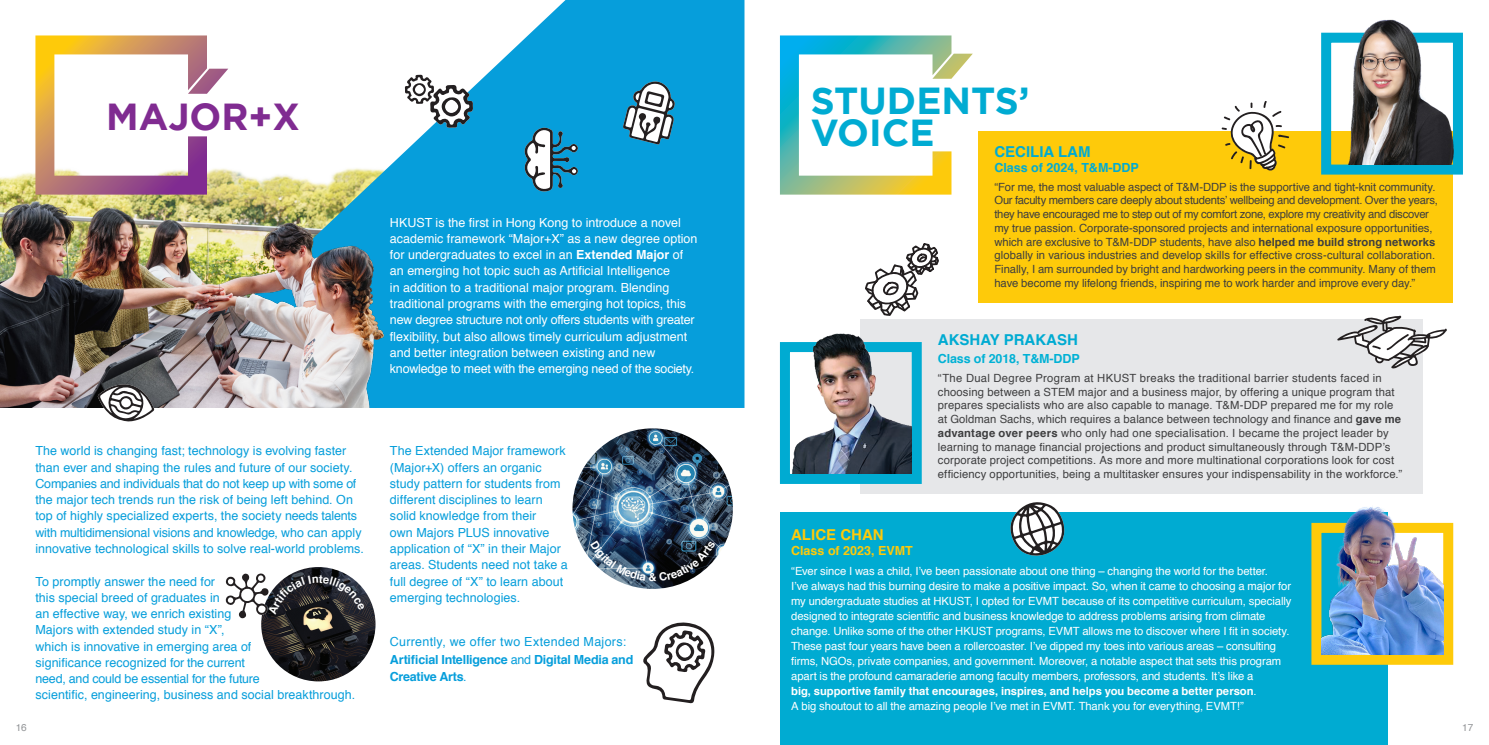
<style>
.page{position:relative;width:1489px;height:745px;background:#fff}
.page>*{position:absolute;margin:0;border:0;box-sizing:border-box;transform-origin:0 0}
.t1{font:700 37.5px "Gotham";color:#00abd2}
.t2{font:700 37.5px "Gotham";color:#802b91}
.t3{font:700 15px "Helvetica";color:#00abd2}
.t4{font:700 15px "Helvetica";color:#feca0a}
.t5{font:12.5px/16.2px "Helvetica";letter-spacing:.005em;color:#069edb}
.t6{font:12.5px/16.2px "Helvetica";color:#fff}
.t7{font:700 12.5px/17.5px "Helvetica";letter-spacing:-.02em;color:#069edb}
.t8{font:700 12.5px "Helvetica";letter-spacing:-.01em;color:#00b1d5}
.t9{font:700 12.5px "Helvetica";color:#00abd2}
.t10{font:700 12.5px "Helvetica";color:#feca0a}
.profile{font:11.25px/13.8px "Helvetica";letter-spacing:.005em;color:#3e3e3f}
.t11{font:11.25px/15px "Helvetica";letter-spacing:-.005em;color:#fff}
.t12{font:10px "Helvetica";color:#939598}
.s1{font-weight:700}
.s2{font-weight:400}
</style>
<div class="page">
<div style="left:860px;top:319px;width:562px;height:174px;background:#e6e7e9"></div>
<div style="left:978px;top:131px;width:474px;height:171px;background:#feca0a"></div>
<svg style="left:133px;top:0;width:611px;height:407px;fill:#069edb"></svg>
<svg style="left:35px;top:35px;width:193px;height:159px"></svg>
<svg style="left:622px;top:81px;width:53px;height:64px"></svg>
<svg style="left:405px;top:75px;width:68px;height:54px"></svg>
<svg style="left:522px;top:127px;width:56px;height:66px"></svg>
<img style="left:261px;top:566px;width:114px;height:115px;border-radius:57px">
<svg style="left:643px;top:622px;width:71px;height:81px"></svg>
<img style="left:572px;top:428px;width:161px;height:160px;border-radius:79px">
<img style="left:0;top:199px;width:391px;height:208px">
<svg style="left:97px;top:383px;width:57px;height:39px"></svg>
<svg style="left:780px;top:35px;width:192px;height:159px"></svg>
<svg style="left:1221px;top:101px;width:68px;height:70px"></svg>
<div style="left:1320px;top:33px;width:142px;height:141px;border:10px solid #00abd2"></div>
<img style="left:1328px;top:19px;width:125px;height:145px">
<div style="left:780px;top:342px;width:141px;height:141px;border:10px solid #00abd2"></div>
<img style="left:791px;top:333px;width:120px;height:140px">
<svg style="left:1337px;top:315px;width:109px;height:54px"></svg>
<div style="left:780px;top:512px;width:607px;height:232px;background:#00abd2"></div>
<svg style="left:1311px;top:522px;width:143px;height:147px;background:#e3ca38"></svg>
<svg style="left:865px;top:243px;width:74px;height:73px"></svg>
<img style="left:1320px;top:507px;width:123px;height:147px">
<svg style="left:1010px;top:502px;width:54px;height:54px"></svg>
<svg style="left:225px;top:572px;width:140px;height:46px"></svg>
<svg style="left:590px;top:540px;width:125px;height:41px;background:#3b4a5b"></svg>
<p class="t2" style="left:106px;top:92px;width:195px">MAJOR+X</p>
<p class="t6" style="left:390px;top:214px;width:309px">HKUST is the first in Hong Kong to introduce a novel academic framework “Major+X” as a new degree option for undergraduates to excel in an <span class="s1">Extended Major</span> of an emerging hot topic such as Artificial Intelligence<br>in addition to a traditional major program. Blending traditional programs with the emerging hot topics, this new degree structure not only offers students with greater flexibility, but also allows timely curriculum adjustment and better integration between existing and new knowledge to meet with the emerging need of the society.</p>
<p class="t5" style="left:35px;top:443px;width:330px">The world is changing fast; technology is evolving faster than ever and shaping the rules and future of our society.<br>Companies and individuals that do not keep up with some of the major tech trends run the risk of being left behind. On top of highly specialized experts, the society needs talents with multidimensional visions and knowledge, who can apply innovative technological skills to solve real-world problems.</p>
<p class="t5" style="left:35px;top:573px;width:321px">To promptly answer the need for<br>this special breed of graduates in<br>an effective way, we enrich existing<br>Majors with extended study in “X”,<br>which is innovative in emerging area of<br>significance recognized for the current<br>need, and could be essential for the future<br>scientific, engineering, business and social breakthrough.</p>
<p class="t5" style="left:390px;top:443px;width:179px">The Extended Major framework (Major+X) offers an organic study pattern for students from different disciplines to learn solid knowledge from their<br>own Majors PLUS innovative application of “X” in their Major areas. Students need not take a full degree of “X” to learn about emerging technologies.</p>
<p class="t7" style="left:390px;top:633px;width:245px"><span class="s2">Currently, we offer two Extended Majors:<br></span>Artificial Intelligence <span class="s2">and</span> Digital Media and<br>Creative Arts<span class="s2">.</span></p>
<p class="t1" style="left:810px;top:76px;width:220px">STUDENTS’</p>
<p class="t1" style="left:810px;top:107px;width:125px">VOICE</p>
<p class="t3" style="left:994px;top:139px;width:98px">CECILIA LAM</p>
<p class="t9" style="left:994px;top:157px;width:146px">Class of 2024, T&amp;M-DDP</p>
<p class="profile" style="left:994px;top:180px;width:445px">“For me, the most valuable aspect of T&amp;M-DDP is the supportive and tight-knit community.<br>Our faculty members care deeply about students’ wellbeing and development. Over the years, they have encouraged me to step out of my comfort zone, explore my creativity and discover my true passion. Corporate-sponsored projects and international exposure opportunities, which are exclusive to T&amp;M-DDP students, have also <span class="s1">helped me build strong networks </span>globally in various industries and develop skills for effective cross-cultural collaboration.<br>Finally, I am surrounded by bright and hardworking peers in the community. Many of them have become my lifelong friends, inspiring me to work harder and improve every day.”</p>
<p class="t3" style="left:937px;top:328px;width:142px">AKSHAY PRAKASH</p>
<p class="t8" style="left:937px;top:348px;width:143px">Class of 2018, T&amp;M-DDP</p>
<p class="profile" style="left:937px;top:371px;width:458px">“The Dual Degree Program at HKUST breaks the traditional barrier students faced in choosing between a STEM major and a business major, by offering a unique program that prepares specialists who are also capable to manage. T&amp;M-DDP prepared me for my role</p>
<p class="profile" style="left:937px;top:412px;width:465px">at Goldman Sachs, which requires a balance between technology and finance and <span class="s1">gave me advantage over peers</span> who only had one specialisation. I became the project leader by</p>
<p class="profile" style="left:937px;top:440px;width:466px">learning to manage financial projections and product simultaneously through T&amp;M-DDP’s corporate project competitions. As more and more multinational corporations look for cost efficiency opportunities, being a multitasker ensures your indispensability in the workforce.”</p>
<p class="t4" style="left:791px;top:522px;width:94px">ALICE CHAN</p>
<p class="t10" style="left:791px;top:540px;width:123px">Class of 2023, EVMT</p>
<p class="t11" style="left:791px;top:563px;width:502px">“Ever since I was a child, I’ve been passionate about one thing – changing the world for the better.<br>I’ve always had this burning desire to make a positive impact. So, when it came to choosing a major for my undergraduate studies at HKUST, I opted for EVMT because of its competitive curriculum, specially designed to integrate scientific and business knowledge to address problems arising from climate change. Unlike some of the other HKUST programs, EVMT allows me to discover where I fit in society.<br>These past four years have been a rollercoaster. I’ve dipped my toes into various areas – consulting firms, NGOs, private companies, and government. Moreover, a notable aspect that sets this program apart is the profound camaraderie among faculty members, professors, and students. It’s like a<br><span class="s1">big, supportive family that encourages, inspires, and helps you become a better person</span>.<br>A big shoutout to all the amazing people I’ve met in EVMT. Thank you for everything, EVMT!”</p>
<p class="t12" style="left:16px;top:719px;width:13px">16</p>
<p class="t12" style="left:1461px;top:719px;width:13px">17</p>
</div>
